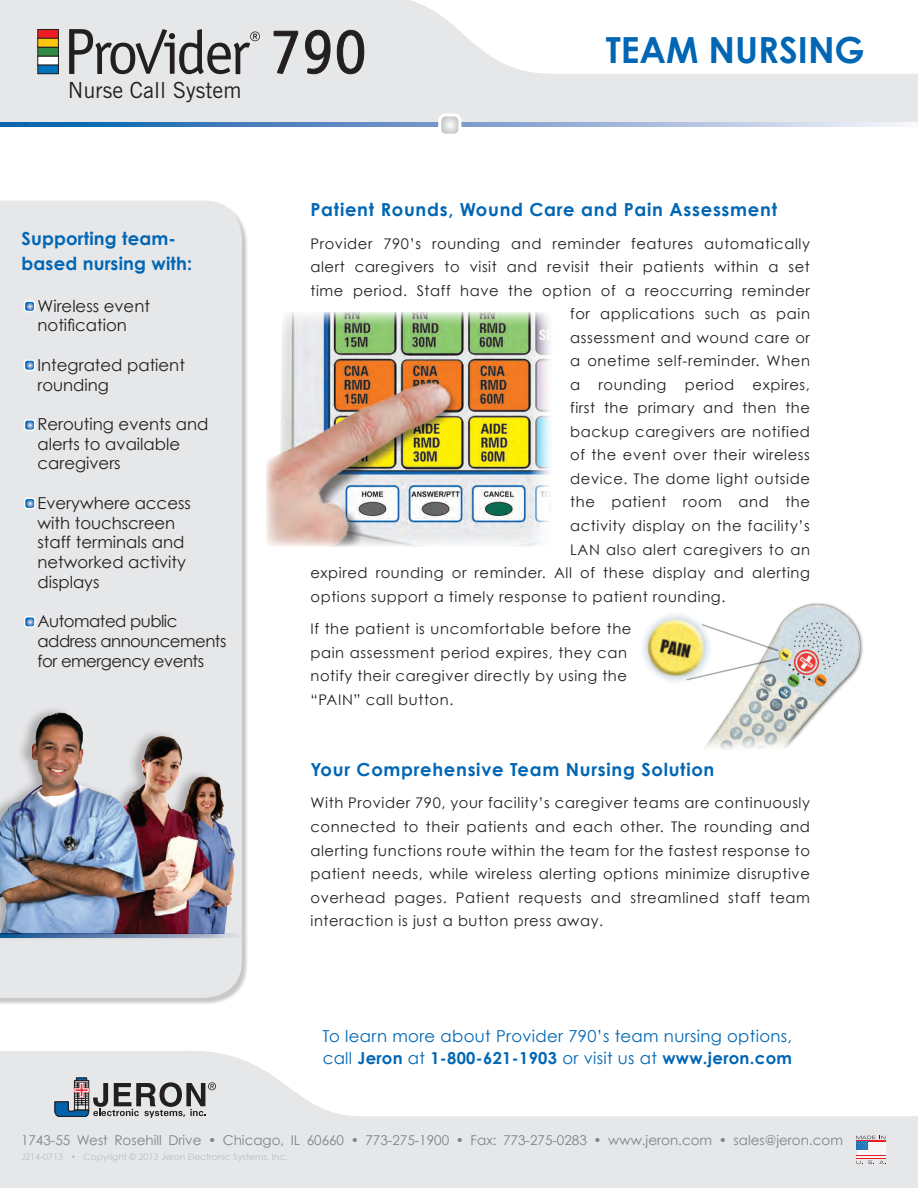
<style>
.page{position:relative;width:918px;height:1188px;background:#fff}
.page>*{position:absolute;margin:0;border:0;box-sizing:border-box;transform-origin:0 0}
.t1{font:64.65px "Officina Sans";color:#231f20}
.t2{font:700 36px "Century Gothic";color:#0166b3}
.t3{font:22.2px "Trade Gothic";color:#231f20}
.t4{font:700 18px "Century Gothic";letter-spacing:.04em;color:#0166b3}
.t5{font:700 18px/25.5px "Century Gothic";letter-spacing:.01em;color:#0166b3}
.Bullets-sidebar{font:16.5px/19.8px "Century Gothic";color:#231f20}
.t6{font:16.5px/22.5px "Century Gothic";letter-spacing:.02em;color:#0166b3}
.Bullets-sidebar-2{font:16.5px/19.8px "Century Gothic";letter-spacing:-.03em;color:#231f20}
.t7{font:14.7px/23.5px "Century Gothic";letter-spacing:.04em;color:#231f20}
.t8{font:13.5px "Century Gothic";color:#808285}
.t9{font:9px "Century Gothic";color:#bcbdc0}
.s1{font-weight:700}
</style>
<div class="page">
<svg style="left:0;top:0;width:918px;height:123px;fill:#e6e7e9"></svg>
<svg style="left:0;top:1051px;width:918px;height:137px;fill:#e6e7e9"></svg>
<svg style="left:856px;top:1152px;width:29px;height:7px"></svg>
<hr style="left:856px;top:1153px;width:29px;height:2px;background:#f6f6f7">
<hr style="left:856px;top:1156px;width:29px;height:2px;background:#f6f6f7">
<svg style="left:856px;top:1136px;width:29px;height:16px"></svg>
<svg style="left:857px;top:1161px;width:29px;height:3px"></svg>
<div style="left:0;top:202px;width:248px;height:803px;background:#231f20;opacity:.25"></div>
<div style="left:0;top:201px;width:242px;height:797px;background:#e6e7e9"></div>
<svg style="left:54px;top:1078px;width:162px;height:40px;background:#a3a4a9"></svg>
<svg style="left:0;top:123px;width:905px;height:3px;background:#78a0ce"></svg>
<svg style="left:442px;top:114px;width:18px;height:19px"></svg>
<div style="left:438px;top:113px;width:23px;height:24px;border:3px solid #fff;border-radius:6px"></div>
<div style="left:38px;top:29px;width:20px;height:9px;background:#ee1d23"></div>
<div style="left:37px;top:29px;width:22px;height:10px;border:1px solid #231f20"></div>
<div style="left:38px;top:65px;width:20px;height:9px;background:#0072bc"></div>
<div style="left:37px;top:65px;width:22px;height:9px;border:1px solid #231f20"></div>
<div style="left:38px;top:56px;width:20px;height:9px;background:#fff"></div>
<div style="left:37px;top:56px;width:22px;height:9px;border:1px solid #231f20"></div>
<div style="left:38px;top:47px;width:20px;height:9px;background:#2f8b46"></div>
<div style="left:37px;top:47px;width:22px;height:9px;border:1px solid #231f20"></div>
<div style="left:38px;top:38px;width:20px;height:9px;background:#fec50d"></div>
<div style="left:37px;top:38px;width:22px;height:10px;border:1px solid #231f20"></div>
<svg style="left:69px;top:29px;width:191px;height:45px;background:#acacad"></svg>
<svg style="left:274px;top:31px;width:24px;height:43px"></svg>
<svg style="left:305px;top:30px;width:25px;height:44px"></svg>
<svg style="left:337px;top:30px;width:27px;height:44px"></svg>
<div style="left:0;top:704px;width:236px;height:238px;background:#231f20;opacity:.3"></div>
<img style="left:0;top:698px;width:241px;height:236px">
<img style="left:643px;top:603px;width:220px;height:146px">
<svg style="left:27px;top:500px;width:6px;height:6px"></svg>
<div style="left:24px;top:497px;width:12px;height:12px;border:2px solid #fff;border-radius:3px"></div>
<svg style="left:25px;top:616px;width:10px;height:9px"></svg>
<div style="left:24px;top:616px;width:12px;height:12px;border:2px solid #fff;border-radius:3px"></div>
<svg style="left:24px;top:301px;width:9px;height:10px"></svg>
<div style="left:24px;top:300px;width:12px;height:12px;border:2px solid #fff;border-radius:3px"></div>
<svg style="left:24px;top:360px;width:9px;height:10px"></svg>
<div style="left:24px;top:359px;width:12px;height:12px;border:2px solid #fff;border-radius:3px"></div>
<svg style="left:24px;top:420px;width:9px;height:10px"></svg>
<div style="left:24px;top:419px;width:12px;height:12px;border:2px solid #fff;border-radius:3px"></div>
<img style="left:266px;top:312px;width:284px;height:234px">
<svg style="left:0;top:934px;width:242px;height:3px"></svg>
<p class="t3" style="left:68px;top:77px;width:175px">Nurse Call System</p>
<h1 class="t1" style="left:270px;top:13px;width:99px">790</h1>
<p class="t2" style="left:606px;top:27px;width:261px">TEAM NURSING</p>
<p class="t5" style="left:22px;top:225px;width:172px">Supporting team&shy;based nursing with:</p>
<p class="Bullets-sidebar" style="left:24px;top:296px;width:128px;text-align:center">• Wireless event notification</p>
<p class="Bullets-sidebar" style="left:38px;top:355px;width:149px;text-indent:-14px">• Integrated patient rounding</p>
<p class="Bullets-sidebar" style="left:38px;top:414px;width:172px;text-indent:-14px">• Rerouting events and alerts to available caregivers</p>
<p class="Bullets-sidebar" style="left:38px;top:493px;width:155px;text-indent:-14px">• Everywhere access with touchscreen staff terminals and networked activity displays</p>
<p class="Bullets-sidebar-2" style="left:38px;top:611px;width:190px;text-indent:-14px">• Automated public address announcements for emergency events</p>
<p class="t4" style="left:310px;top:198px;width:468px">Patient Rounds, Wound Care and Pain Assessment</p>
<p class="t7" style="left:310px;top:231px;width:501px">Provider 790’s rounding and reminder features automatically</p>
<p class="t7" style="left:310px;top:255px;width:501px">alert caregivers to visit and revisit their patients within a set</p>
<p class="t7" style="left:310px;top:278px;width:501px">time period. Staff have the option of a reoccurring reminder</p>
<p class="t7" style="left:570px;top:302px;width:241px">for applications such as pain</p>
<p class="t7" style="left:570px;top:325px;width:241px">assessment and wound care or</p>
<p class="t7" style="left:570px;top:349px;width:241px">a onetime self-reminder. When</p>
<p class="t7" style="left:570px;top:373px;width:241px">a rounding period expires,</p>
<p class="t7" style="left:570px;top:396px;width:241px">first the primary and then the</p>
<p class="t7" style="left:570px;top:420px;width:241px">backup caregivers are notified</p>
<p class="t7" style="left:570px;top:443px;width:241px">of the event over their wireless</p>
<p class="t7" style="left:570px;top:467px;width:241px">device. The dome light outside</p>
<p class="t7" style="left:570px;top:490px;width:241px">the patient room and the</p>
<p class="t7" style="left:570px;top:514px;width:241px">activity display on the facility’s</p>
<p class="t7" style="left:570px;top:537px;width:241px">LAN also alert caregivers to an</p>
<p class="t7" style="left:310px;top:561px;width:501px">expired rounding or reminder. All of these display and alerting</p>
<p class="t7" style="left:310px;top:585px;width:416px">options support a timely response to patient rounding.</p>
<p class="t7" style="left:310px;top:617px;width:322px">If the patient is uncomfortable before the pain assessment period expires, they can notify their caregiver directly by using the “PAIN” call button.</p>
<p class="t4" style="left:310px;top:758px;width:405px">Your Comprehensive Team Nursing Solution</p>
<p class="t7" style="left:310px;top:791px;width:501px;text-align:justify">With Provider 790, your facility’s caregiver teams are continuously connected to their patients and each other. The rounding and alerting functions route within the team for the fastest response to patient needs, while wireless alerting options minimize disruptive overhead pages. Patient requests and streamlined staff team interaction is just a button press away.</p>
<p class="t6" style="left:323px;top:1024px;width:471px">To learn more about Provider 790’s team nursing options, call <span class="s1">Jeron</span> at <span class="s1">1-800-621-1903</span> or visit us at <span class="s1">www.jeron.com</span></p>
<p class="t8" style="left:21px;top:1132px;width:824px">1743-55 West Rosehill Drive • Chicago, IL 60660 • 773-275-1900 • Fax: 773-275-0283 • www.jeron.com • sales@jeron.com</p>
<p class="t9" style="left:21px;top:1151px;width:268px">J214-0713 • Copyright © 2013 Jeron Electronic Systems, Inc.</p>
</div>
